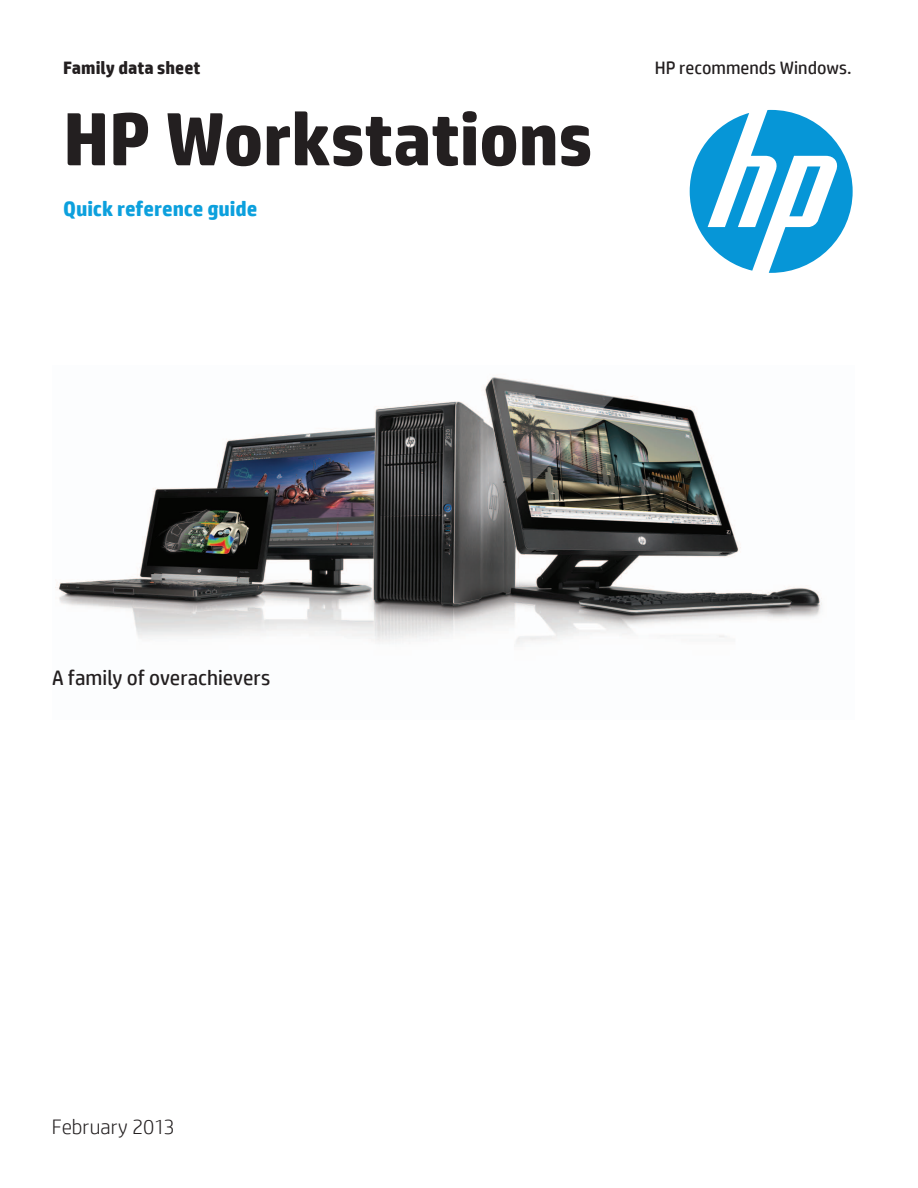
<style>
.page{position:relative;width:918px;height:1188px;background:#fff}
.page>*{position:absolute;margin:0;border:0;box-sizing:border-box;transform-origin:0 0}
.t1{font:700 75px "HP Simplified";letter-spacing:-.01em;color:#231f20}
.t2{font:21px "HP Simplified";color:#231f20}
.t3{font:700 21px "HP Simplified";letter-spacing:-.005em;color:#0ca0dd}
.t4{font:300 21px "HP Simplified";letter-spacing:-.005em;color:#231f20}
.t5{font:18px "HP Simplified";color:#231f20}
.t6{font:700 18px "HP Simplified";color:#231f20}
</style>
<div class="page">
<img style="left:55px;top:377px;width:767px;height:267px">
<svg style="left:690px;top:110px;width:163px;height:163px"></svg>
<p class="t6" style="left:63px;top:57px;width:139px">Family data sheet</p>
<h1 class="t1" style="left:63px;top:95px;width:531px">HP Workstations</h1>
<p class="t3" style="left:63px;top:197px;width:196px">Quick reference guide</p>
<p class="t5" style="left:655px;top:58px;width:198px">HP recommends Windows.</p>
<p class="t2" style="left:52px;top:666px;width:220px">A family of overachievers</p>
<p class="t4" style="left:52px;top:1115px;width:125px">February 2013</p>
</div>
